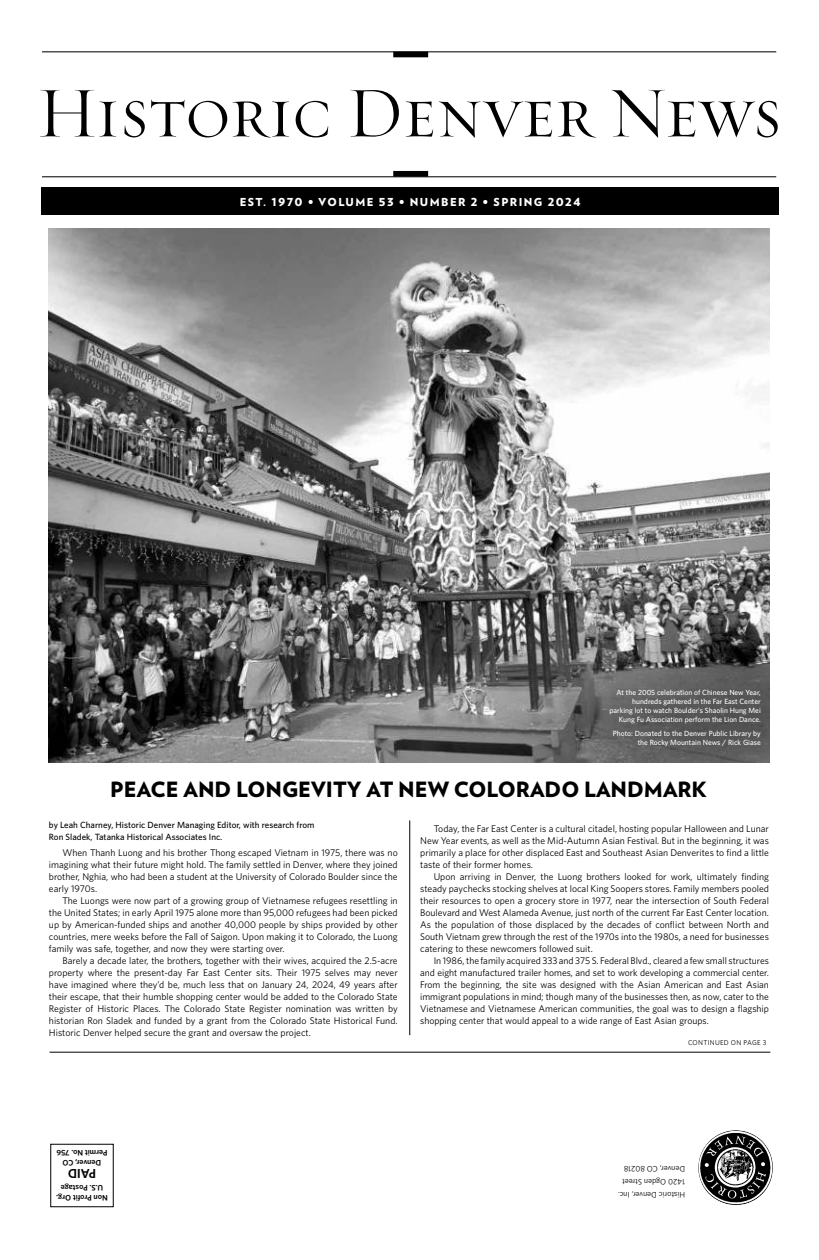
<style>
.page{position:relative;width:819px;height:1260px;background:#fff}
.page>*{position:absolute;margin:0;border:0;box-sizing:border-box;transform-origin:0 0}
.t1{font:900 21px "Verlag";color:#000}
.t2{font:600 13px "Whitney";color:#000}
.t3{font:900 11px "Verlag";letter-spacing:.13em;color:#fff}
.t4{font:9.7px/12px "Whitney";color:#000;text-align:justify}
.t5{font:500 9px/12px "Whitney";color:#000}
.t6{font:8px/13.1px "Whitney";color:#000}
.t7{font:600 8px/9.6px "Whitney";color:#000;text-align:center}
.t8{font:500 7.5px/9px "Whitney";color:#fff;text-align:right}
.t9{font:7px "Whitney";letter-spacing:.04em;color:#000}
</style>
<div class="page">
<img style="left:49px;top:228px;width:721px;height:534px">
<div style="left:393px;top:52px;width:35px;height:5px;background:#000"></div>
<div style="left:393px;top:171px;width:35px;height:6px;background:#000"></div>
<hr style="left:42px;top:176px;width:734px;height:1px;background:#000">
<hr style="left:42px;top:51px;width:734px;height:1px;background:#000">
<svg style="left:40px;top:90px;width:76px;height:47px"></svg>
<svg style="left:124px;top:101px;width:21px;height:36px"></svg>
<svg style="left:151px;top:100px;width:76px;height:37px"></svg>
<svg style="left:233px;top:101px;width:56px;height:37px"></svg>
<svg style="left:296px;top:101px;width:32px;height:36px"></svg>
<svg style="left:350px;top:90px;width:49px;height:47px"></svg>
<svg style="left:406px;top:101px;width:27px;height:36px"></svg>
<svg style="left:439px;top:101px;width:113px;height:37px"></svg>
<svg style="left:558px;top:101px;width:38px;height:37px"></svg>
<svg style="left:611px;top:90px;width:167px;height:48px"></svg>
<hr style="left:49px;top:1052px;width:721px;height:1px;background:#000">
<div style="left:42px;top:188px;width:737px;height:27px;background:#000"></div>
<img style="left:698px;top:1130px;width:75px;height:75px">
<hr style="left:410px;top:820px;width:1px;height:215px;background:#000">
<p class="t3" style="left:240px;top:197px;width:342px">EST. 1970 • VOLUME 53 • NUMBER 2 • SPRING 2024</p>
<p class="t8" style="left:609px;top:689px;width:153px">At the 2005 celebration of Chinese New Year, hundreds gathered in the Far East Center parking lot to watch Boulder’s Shaolin Hung Mei Kung Fu Association perform the Lion Dance.</p>
<p class="t8" style="left:613px;top:729px;width:150px">Photo: Donated to the Denver Public Library by the Rocky Mountain News / Rick Giase</p>
<h1 class="t1" style="left:110px;top:780px;width:599px">PEACE AND LONGEVITY AT NEW COLORADO LANDMARK</h1>
<p class="t5" style="left:49px;top:819px;width:267px">by Leah Charney, Historic Denver Managing Editor, with research from<br>Ron Sladek, Tatanka Historical Associates Inc.</p>
<p class="t4" style="left:49px;top:847px;width:350px;text-indent:14px">When Thanh Luong and his brother Thong escaped Vietnam in 1975, there was no imagining what their future might hold. The family settled in Denver, where they joined brother, Nghia, who had been a student at the University of Colorado Boulder since the early 1970s.</p>
<p class="t4" style="left:49px;top:895px;width:350px;text-indent:14px">The Luongs were now part of a growing group of Vietnamese refugees resettling in the United States; in early April 1975 alone more than 95,000 refugees had been picked up by American-funded ships and another 40,000 people by ships provided by other countries, mere weeks before the Fall of Saigon. Upon making it to Colorado, the Luong family was safe, together, and now they were starting over.</p>
<p class="t4" style="left:49px;top:955px;width:350px;text-indent:14px">Barely a decade later, the brothers, together with their wives, acquired the 2.5-acre property where the present-day Far East Center sits. Their 1975 selves may never have imagined where they’d be, much less that on January 24, 2024, 49 years after their escape, that their humble shopping center would be added to the Colorado State Register of Historic Places. The Colorado State Register nomination was written by historian Ron Sladek and funded by a grant from the Colorado State Historical Fund.<br>Historic Denver helped secure the grant and oversaw the project.</p>
<p class="t4" style="left:420px;top:823px;width:350px;text-indent:14px">Today, the Far East Center is a cultural citadel, hosting popular Halloween and Lunar New Year events, as well as the Mid-Autumn Asian Festival. But in the beginning, it was primarily a place for other displaced East and Southeast Asian Denverites to find a little taste of their former homes.</p>
<p class="t4" style="left:420px;top:871px;width:350px;text-indent:14px">Upon arriving in Denver, the Luong brothers looked for work, ultimately finding steady paychecks stocking shelves at local King Soopers stores. Family members pooled their resources to open a grocery store in 1977, near the intersection of South Federal Boulevard and West Alameda Avenue, just north of the current Far East Center location.<br>As the population of those displaced by the decades of conflict between North and South Vietnam grew through the rest of the 1970s into the 1980s, a need for businesses catering to these newcomers followed suit.</p>
<p class="t4" style="left:420px;top:955px;width:350px;text-indent:14px">In 1986, the family acquired 333 and 375 S. Federal Blvd., cleared a few small structures and eight manufactured trailer homes, and set to work developing a commercial center.<br>From the beginning, the site was designed with the Asian American and East Asian immigrant populations in mind; though many of the businesses then, as now, cater to the Vietnamese and Vietnamese American communities, the goal was to design a flagship shopping center that would appeal to a wide range of East Asian groups.</p>
<p class="t9" style="left:688px;top:1039px;width:80px">CONTINUED ON PAGE 3</p>
<p class="t7" style="left:108px;top:1167px;width:53px;rotate:-180deg">Denver, CO<br>Permit No. 756</p>
<h2 class="t2" style="left:96px;top:1180px;width:30px;rotate:-180deg">PAID</h2>
<p class="t7" style="left:108px;top:1202px;width:53px;rotate:-180deg">Non Profit Org.<br>U.S. Postage</p>
<p class="t6" style="left:685px;top:1201px;width:69px;rotate:-180deg">Historic Denver, Inc.<br>1420 Ogden Street<br>Denver, CO 80218</p>
</div>
